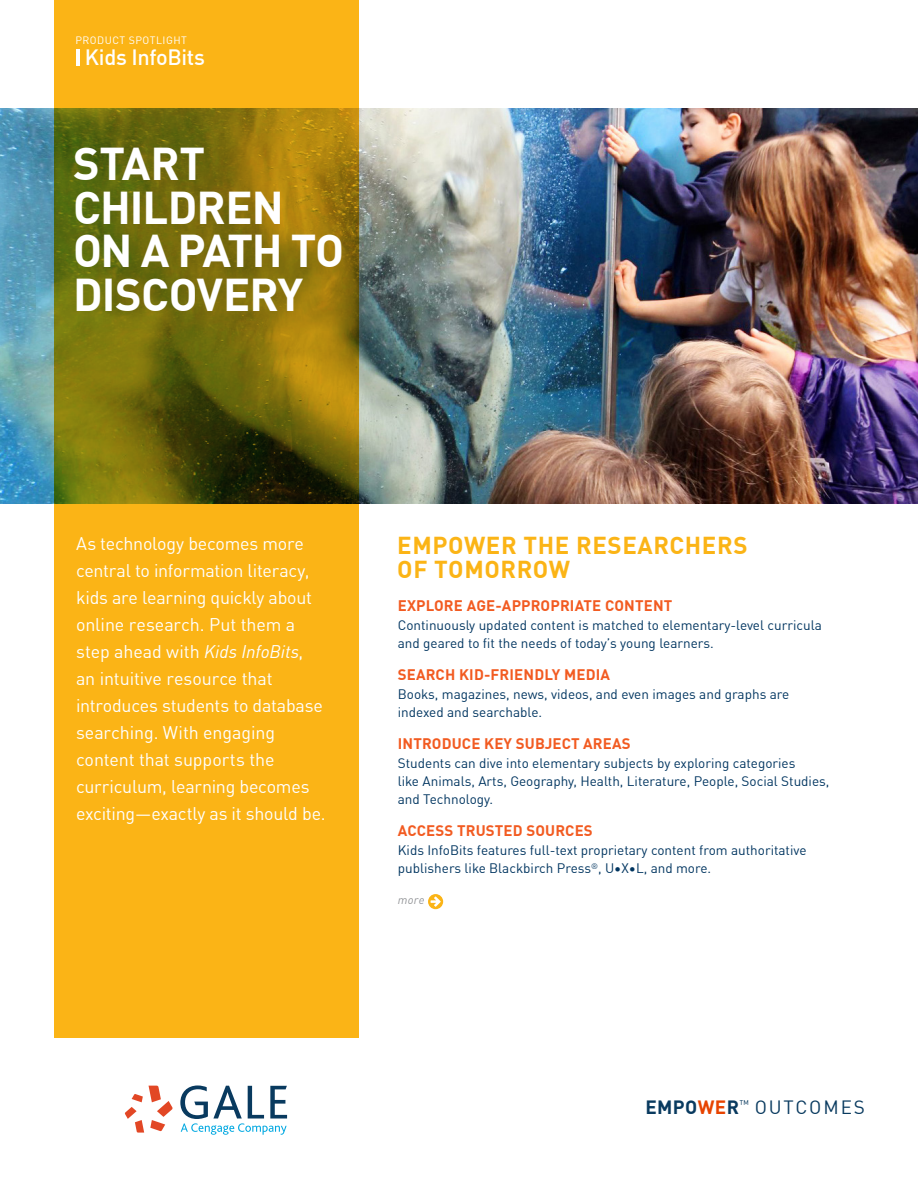
<style>
.page{position:relative;width:918px;height:1188px;background:#fff}
.page>*{position:absolute;margin:0;border:0;box-sizing:border-box;transform-origin:0 0}
.t1{font:700 45px/43.5px "DIN Offc";letter-spacing:-.02em;color:#fff}
.t2{font:700 24px/24px "DIN Offc";letter-spacing:.025em;color:#fbb416}
.t3{font:500 21.75px "DIN Offc";letter-spacing:-.015em;color:#fff}
.t4{font:18.9px "DIN Offc";letter-spacing:.1em;color:#093a5f}
.t5{font:18px/27px "DIN Offc";letter-spacing:-.01em;color:#fff}
.feature_header{font:700 15px "DIN Offc";letter-spacing:.01em;color:#f25b21}
.feature_copy{font:13.5px/18px "DIN Offc";color:#003560}
.feature_copy-2{font:italic 11.7px "DIN Offc";color:#939598}
.t6{font:10.5px "DIN Offc";letter-spacing:.05em;color:#fff}
.s1{font-style:italic}
.s2{font-weight:700}
.s3{font-weight:700;color:#e74300}
</style>
<div class="page">
<img style="left:0;top:109px;width:918px;height:395px">
<svg style="left:54px;top:0;width:304px;height:1038px;fill:#fbb416"></svg>
<hr style="left:76px;top:50px;width:4px;height:16px;background:#fff">
<svg style="left:125px;top:1086px;width:48px;height:47px"></svg>
<svg style="left:180px;top:1085px;width:107px;height:50px"></svg>
<svg style="left:428px;top:894px;width:15px;height:15px"></svg>
<p class="t6" style="left:75px;top:33px;width:113px">PRODUCT SPOTLIGHT</p>
<p class="t3" style="left:85px;top:44px;width:121px">Kids InfoBits</p>
<p class="t1" style="left:73px;top:142px;width:273px">START<br>CHILDREN<br>ON A PATH TO<br>DISCOVERY</p>
<p class="t5" style="left:76px;top:530px;width:251px">As technology becomes more central to information literacy, kids are learning quickly about online research. Put them a step ahead with <span class="s1">Kids InfoBits</span>, an intuitive resource that introduces students to database searching. With engaging content that supports the curriculum, learning becomes exciting—exactly as it should be.</p>
<p class="t2" style="left:397px;top:534px;width:352px">EMPOWER THE RESEARCHERS<br>OF TOMORROW</p>
<p class="feature_header" style="left:398px;top:596px;width:276px">EXPLORE AGE-APPROPRIATE CONTENT</p>
<p class="feature_copy" style="left:398px;top:617px;width:426px">Continuously updated content is matched to elementary-level curricula</p>
<p class="feature_copy" style="left:398px;top:635px;width:317px">and geared to fit the needs of today’s young learners.</p>
<p class="feature_header" style="left:398px;top:665px;width:214px">SEARCH KID-FRIENDLY MEDIA</p>
<p class="feature_copy" style="left:398px;top:686px;width:393px">Books, magazines, news, videos, and even images and graphs are indexed and searchable.</p>
<p class="feature_header" style="left:398px;top:734px;width:234px">INTRODUCE KEY SUBJECT AREAS</p>
<p class="feature_copy" style="left:398px;top:754px;width:399px">Students can dive into elementary subjects by exploring categories</p>
<p class="feature_copy" style="left:398px;top:772px;width:433px">like Animals, Arts, Geography, Health, Literature, People, Social Studies,</p>
<p class="feature_copy" style="left:398px;top:790px;width:97px">and Technology.</p>
<p class="feature_header" style="left:398px;top:820px;width:196px">ACCESS TRUSTED SOURCES</p>
<p class="feature_copy" style="left:398px;top:841px;width:410px">Kids InfoBits features full-text proprietary content from authoritative publishers like Blackbirch Press<sup>®</sup>, U•X•L, and more.</p>
<p class="feature_copy-2" style="left:398px;top:893px;width:28px">more</p>
<p class="t4" style="left:645px;top:1096px;width:221px"><span class="s2">EMPO</span><span class="s3">WE</span><span class="s2">R</span><sup>™</sup> OUTCOMES</p>
</div>
